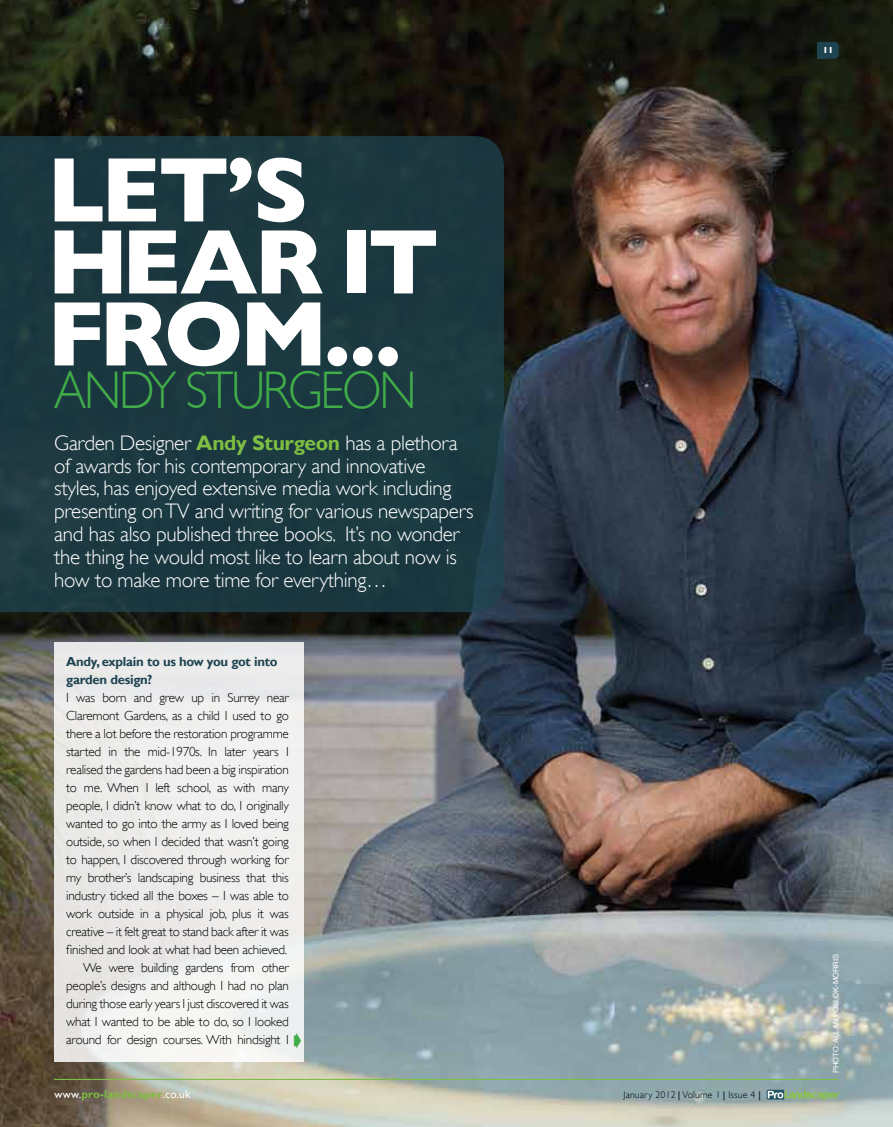
<style>
.page{position:relative;width:893px;height:1127px;background:#fff}
.page>*{position:absolute;margin:0;border:0;box-sizing:border-box;transform-origin:0 0}
.t1{font:700 93px/72px "Gill Sans";letter-spacing:-.045em;color:#fff}
.t2{font:300 52.95px "Gill Sans";letter-spacing:-.045em;color:#41ad49;scale:.91 1}
.t3{font:300 21px/22.8px "Gill Sans";letter-spacing:-.015em;color:#fff}
.t4{font:300 13.2px/18px "Gill Sans";letter-spacing:-.02em;color:#000;text-align:right}
.t5{font:700 13.2px/18px "Gill Sans";letter-spacing:-.02em;color:#1e4451}
.t6{font:700 11.25px "Gill Sans";letter-spacing:.02em;color:#7ebe42}
.t7{font:300 9.75px "Gill Sans";letter-spacing:.02em;color:#000}
.t8{font:700 9px "Gill Sans";color:#fff}
.t9{font:7.5px "Helvetica";color:#fff}
.s1{font-weight:700;color:#7ebe42}
.s2{font-weight:400;color:#fff}
.s3{font-weight:400}
</style>
<div class="page">
<img style="left:0;top:0;width:893px;height:1127px">
<div style="left:54px;top:643px;width:250px;height:419px;background:#eeeeed"></div>
<div style="left:0;top:136px;width:504px;height:476px;background:#1b3840"></div>
<hr style="left:54px;top:1079px;width:785px;height:1px;background:#7ebe42">
<svg style="left:767px;top:1089px;width:72px;height:11px"></svg>
<div style="left:818px;top:42px;width:21px;height:17px;background:#1e4451;border-radius:4px"></div>
<svg style="left:817px;top:42px;width:3px;height:17px"></svg>
<h1 class="t1" style="left:47px;top:153px;width:394px">LET’S<br>HEAR IT<br>FROM...</h1>
<h2 class="t2" style="left:54px;top:360px;width:400px">ANDY STURGEON</h2>
<p class="t3" style="left:54px;top:431px;width:421px">Garden Designer <span class="s1">Andy Sturgeon</span> has a plethora of awards for his contemporary and innovative styles, has enjoyed extensive media work including presenting on TV and writing for various newspapers and has also published three books. It’s no wonder the thing he would most like to learn about now is how to make more time for everything…</p>
<p class="t5" style="left:66px;top:653px;width:213px">Andy, explain to us how you got into garden design?</p>
<p class="t4" style="left:66px;top:689px;width:224px">I was born and grew up in Surrey near Claremont Gardens, as a child I used to go there a lot before the restoration programme started in the mid-1970s. In later years I realised the gardens had been a big inspiration to me. When I left school, as with many people, I didn’t know what to do, I originally wanted to go into the army as I loved being outside, so when I decided that wasn’t going to happen, I discovered through working for my brother’s landscaping business that this industry ticked all the boxes – I was able to work outside in a physical job, plus it was creative – it felt great to stand back after it was finished and look at what had been achieved.<br>We were building gardens from other people’s designs and although I had no plan during those early years I just discovered it was what I wanted to be able to do, so I looked around for design courses. With hindsight I</p>
<p class="t6" style="left:55px;top:1087px;width:137px"><span class="s2">www.</span>pro-landscaper<span class="s2">.co.uk</span></p>
<p class="t7" style="left:623px;top:1089px;width:139px">January 2012 <span class="s3">|</span> Volume 1 <span class="s3">|</span> Issue 4 <span class="s3">|</span></p>
<p class="t8" style="left:823px;top:45px;width:12px">11</p>
<p class="t9" style="left:830px;top:1073px;width:120px;rotate:-90deg">photo: allan pollok-morris</p>
</div>
